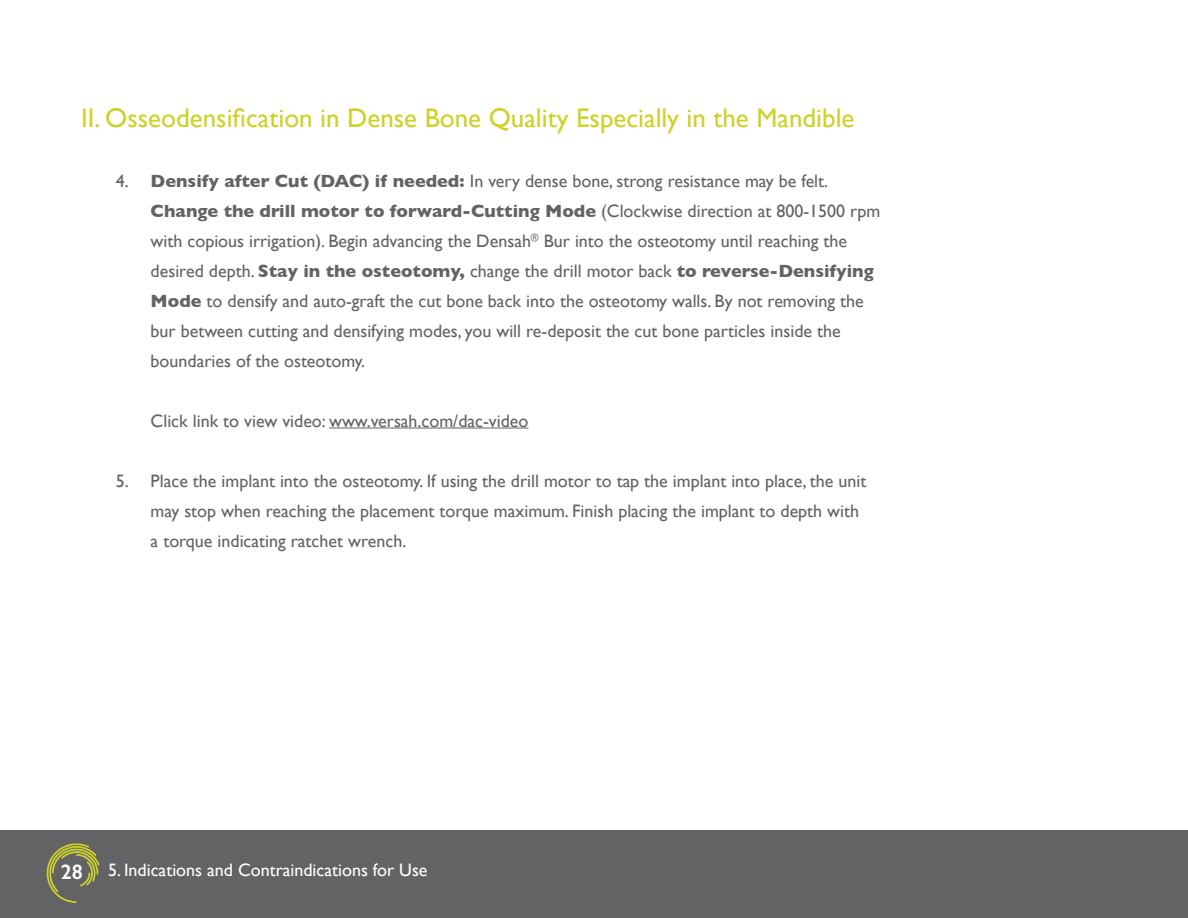
<style>
.page{position:relative;width:1188px;height:918px;background:#fff}
.page>*{position:absolute;margin:0;border:0;box-sizing:border-box;transform-origin:0 0}
.t1{font:27px "Gill Sans";color:#ced228}
.t2{font:18px/30px "Gill Sans";color:#636366}
.t3{font:18px "Gill Sans";color:#fff}
.s1{font-weight:700}
.s2{font-weight:600;font-size:21px}
</style>
<div class="page">
<div style="left:0;top:830px;width:1188px;height:88px;background:#636366"></div>
<svg style="left:47px;top:843px;width:52px;height:60px"></svg>
<hr style="left:329px;top:428px;width:199px;height:1px;background:#636366">
<h1 class="t1" style="left:81px;top:102px;width:775px">II. Osseodensification in Dense Bone Quality Especially in the Mandible</h1>
<p class="t2" style="left:151px;top:165px;width:731px;text-indent:-35px">4. <span class="s1">Densify after Cut (DAC) if needed:</span> In very dense bone, strong resistance may be felt.<br><span class="s1">Change the drill motor to forward-Cutting Mode</span> (Clockwise direction at 800-1500 rpm with copious irrigation). Begin advancing the Densah<sup>®</sup> Bur into the osteotomy until reaching the desired depth. <span class="s1">Stay in the osteotomy,</span> change the drill motor back <span class="s1">to reverse-Densifying Mode</span> to densify and auto-graft the cut bone back into the osteotomy walls. By not removing the bur between cutting and densifying modes, you will re-deposit the cut bone particles inside the boundaries of the osteotomy.</p>
<p class="t2" style="left:151px;top:405px;width:379px">Click link to view video: www.versah.com/dac-video</p>
<p class="t2" style="left:151px;top:465px;width:717px;text-indent:-35px">5. Place the implant into the osteotomy. If using the drill motor to tap the implant into place, the unit may stop when reaching the placement torque maximum. Finish placing the implant to depth with a torque indicating ratchet wrench.</p>
<p class="t3" style="left:61px;top:860px;width:368px"><span class="s2">28</span> 5. Indications and Contraindications for Use</p>
</div>
